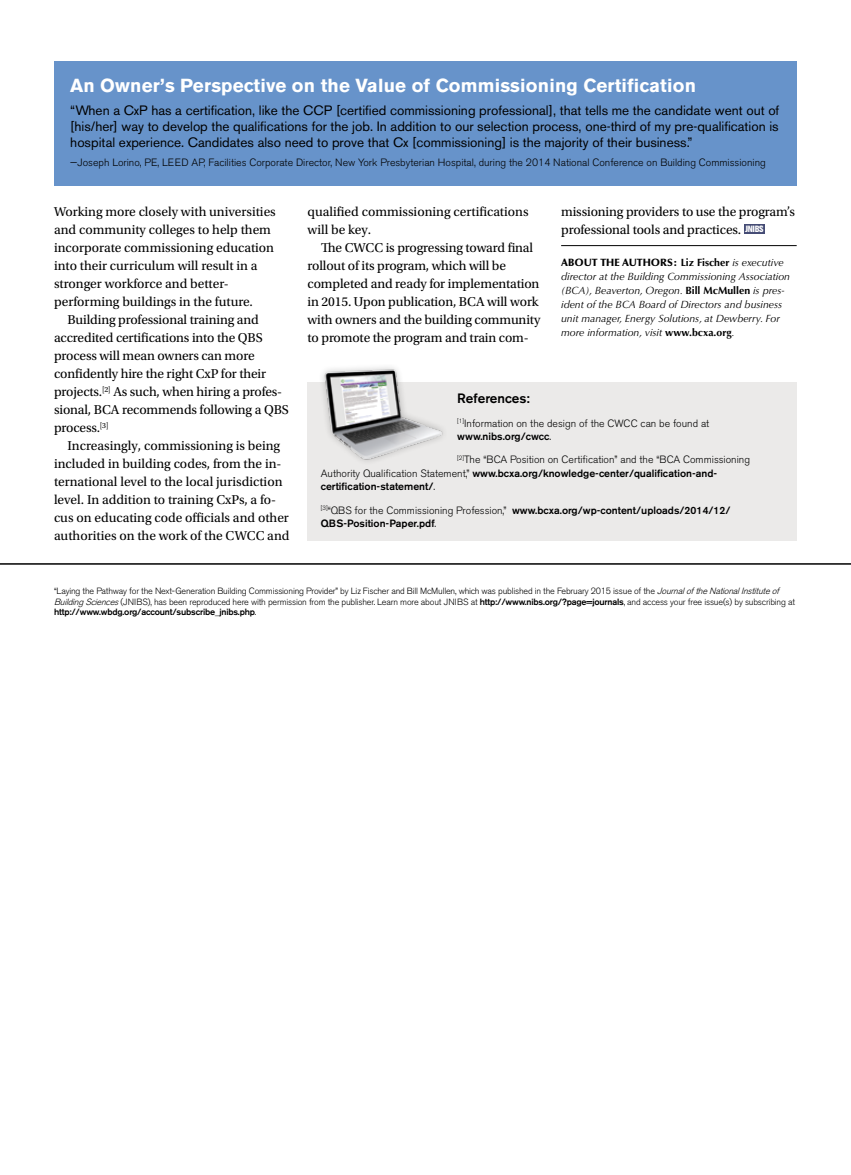
<style>
.page{position:relative;width:851px;height:1175px;background:#fff}
.page>*{position:absolute;margin:0;border:0;box-sizing:border-box;transform-origin:0 0}
.t1{font:700 18.75px "Akzidenz Grotesk BE";letter-spacing:.01em;color:#fff}
.t2{font:13.5px/18px "Utopia Std";letter-spacing:-.005em;color:#000}
.t3{font:13.5px/16.2px "Akzidenz Grotesk BE";color:#000;text-align:justify}
.t4{font:500 13.5px "Akzidenz Grotesk BE";color:#000}
.t5{font:300 10.5px/13.5px "Akzidenz Grotesk BE";color:#000}
.t6{font:italic 10.5px/14px "Optima LT Std";color:#000}
.t7{font:500 10.5px/13.5px "Akzidenz Grotesk BE";color:#000}
.t8{font:300 9px/10.5px "Akzidenz Grotesk BE";letter-spacing:-.02em;color:#000}
.s1{font-family:"Akzidenz Grotesk BE";font-weight:800;font-stretch:condensed;font-size:9px;color:#fff}
.s2{font-weight:900;font-style:normal}
.s3{font-weight:700;font-style:normal}
.s4{font-weight:500}
.s5{font-weight:300}
.s6{font-style:italic}
</style>
<div class="page">
<hr style="left:0;top:563px;width:850px;height:1px;background:#000">
<hr style="left:561px;top:245px;width:235px;height:1px;background:#000">
<div style="left:743px;top:225px;width:21px;height:9px;background:#454c75"></div>
<div style="left:307px;top:383px;width:489px;height:158px;background:#ebeae9"></div>
<img style="left:307px;top:367px;width:143px;height:94px">
<div style="left:54px;top:62px;width:742px;height:124px;background:#6793ca"></div>
<h1 class="t1" style="left:70px;top:74px;width:627px">An Owner’s Perspective on the Value of Commissioning Certification</h1>
<p class="t3" style="left:70px;top:102px;width:710px">“When a CxP has a certification, like the CCP [certified commissioning professional], that tells me the candidate went out of [his/her] way to develop the qualifications for the job. In addition to our selection process, one-third of my pre-qualification is hospital experience. Candidates also need to prove that Cx [commissioning] is the majority of their business.”</p>
<p class="t5" style="left:70px;top:156px;width:697px">—Joseph Lorino, PE, LEED AP, Facilities Corporate Director, New York Presbyterian Hospital, during the 2014 National Conference on Building Commissioning</p>
<p class="t2" style="left:54px;top:203px;width:223px">Working more closely with universities and community colleges to help them incorporate commissioning education into their curriculum will result in a stronger workforce and better&shy;performing buildings in the future.</p>
<p class="t2" style="left:54px;top:311px;width:236px;text-indent:14px">Building professional training and accredited certifications into the QBS process will mean owners can more confidently hire the right CxP for their projects.<sup>[2]</sup> As such, when hiring a profes&shy;sional, BCA recommends following a QBS process.<sup>[3]</sup></p>
<p class="t2" style="left:54px;top:437px;width:237px;text-indent:14px">Increasingly, commissioning is being included in building codes, from the in&shy;ternational level to the local jurisdiction level. In addition to training CxPs, a fo&shy;cus on educating code officials and other authorities on the work of the CWCC and</p>
<p class="t2" style="left:307px;top:203px;width:222px">qualified commissioning certifications will be key.</p>
<p class="t2" style="left:307px;top:239px;width:234px;text-indent:14px">The CWCC is progressing toward final rollout of its program, which will be completed and ready for implementation in 2015. Upon publication, BCA will work with owners and the building community to promote the program and train com-</p>
<p class="t2" style="left:561px;top:203px;width:235px">missioning providers to use the program’s professional tools and practices. <span class="s1">JNIBS</span></p>
<p class="t6" style="left:561px;top:256px;width:230px"><span class="s2">ABOUT THE AUTHORS:</span> <span class="s3">Liz Fischer</span> is executive director at the Building Commissioning Association (BCA), Beaverton, Oregon. <span class="s3">Bill McMullen</span> is pres&shy;ident of the BCA Board of Directors and business unit manager, Energy Solutions, at Dewberry. For more information, visit <span class="s3">www.bcxa.org</span>.</p>
<p class="t4" style="left:457px;top:390px;width:74px">References:</p>
<p class="t5" style="left:457px;top:416px;width:253px"><sup>[1]</sup>Information on the design of the CWCC can be found at <span class="s4">www.nibs.org/cwcc</span>.</p>
<p class="t5" style="left:321px;top:453px;width:431px;text-indent:136px"><sup>[2]</sup>The “BCA Position on Certification” and the “BCA Commissioning<br>Authority Qualification Statement,” <span class="s4">www.bcxa.org/knowledge-center/qualification-and&shy;certification-statement/</span>.</p>
<p class="t7" style="left:321px;top:503px;width:411px"><sup>[3]</sup><span class="s5">“QBS for the Commissioning Profession,”</span> www.bcxa.org/wp-content/uploads/2014/12/<br>QBS-Position-Paper.pdf<span class="s5">.</span></p>
<p class="t8" style="left:54px;top:586px;width:742px">“Laying the Pathway for the Next-Generation Building Commissioning Provider” by Liz Fischer and Bill McMullen, which was published in the February 2015 issue of the <span class="s6">JournaloftheNationalInstituteof<br>BuildingSciences</span>(JNIBS), has been reproduced here with permission from the publisher. Learn more about JNIBS at <span class="s4">http://www.nibs.org/?page=journals</span>, and access your free issue(s) by subscribing at <span class="s4">http://www.wbdg.org/account/subscribe_jnibs.php</span>.</p>
</div>
